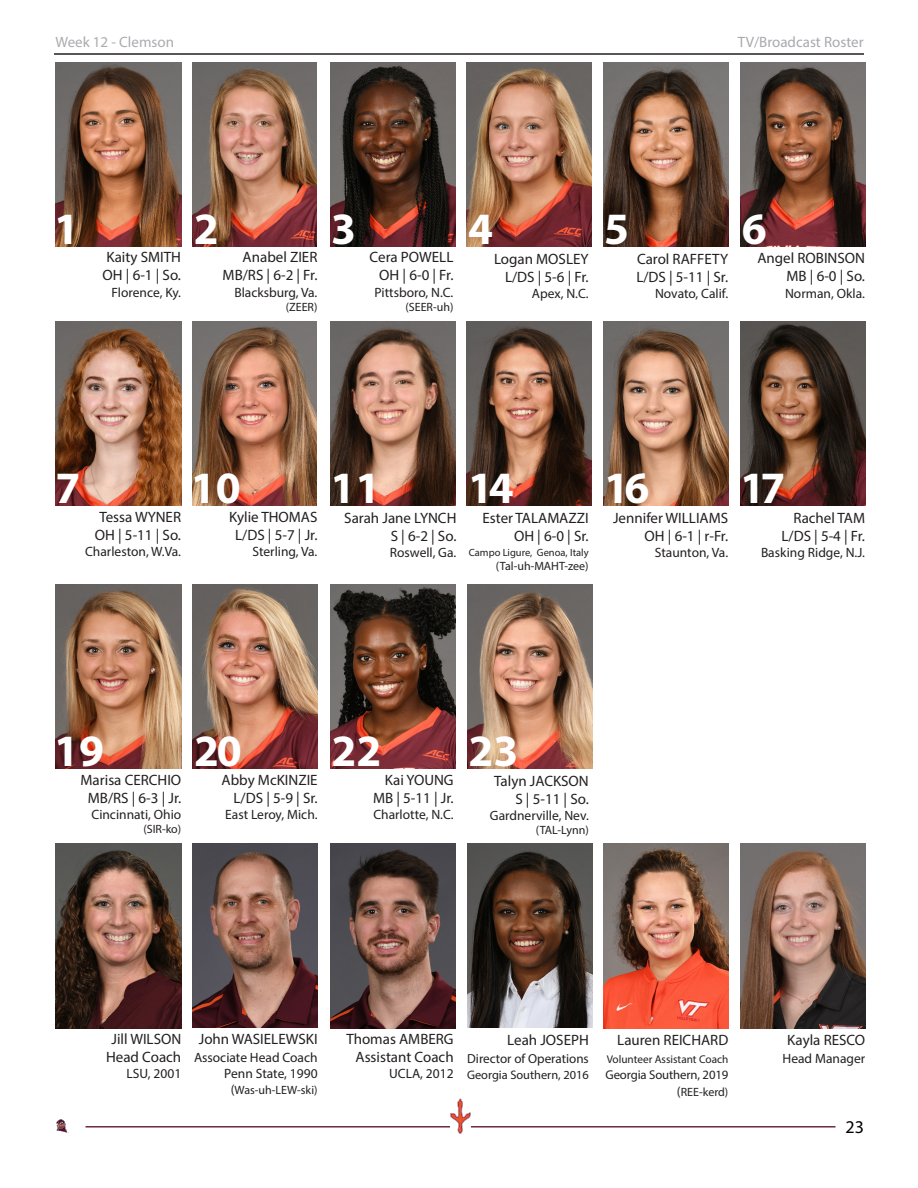
<style>
.page{position:relative;width:918px;height:1188px;background:#fff}
.page>*{position:absolute;margin:0;border:0;box-sizing:border-box;transform-origin:0 0}
.t1{font:700 45px "Myriad Pro";color:#fff}
.t2{font:18px "Myriad Pro";color:#000}
.t3{font:15px "Myriad Pro";color:#231f20}
.t4{font:15px "Myriad Pro";color:#a8a9ad}
.t5{font:15px "Myriad Pro";color:#aaabaf}
.t6{font:13.5px "Myriad Pro";color:#231f20}
.t7{font:13.2px "Myriad Pro";color:#231f20}
.t8{font:12.75px "Myriad Pro";letter-spacing:-.01em;color:#231f20}
.t9{font:12.3px "Myriad Pro";color:#231f20}
.t10{font:12px "Myriad Pro";color:#231f20}
.t11{font:11.25px "Myriad Pro";color:#231f20}
.t12{font:10.5px "Myriad Pro";color:#231f20}
.s1{font-size:13.5px}
</style>
<div class="page">
<hr style="left:54px;top:53px;width:810px;height:2px;background:#231f20">
<svg style="left:56px;top:1119px;width:13px;height:14px"></svg>
<hr style="left:86px;top:1126px;width:364px;height:2px;background:#6e2a3d">
<hr style="left:471px;top:1126px;width:365px;height:2px;background:#6e2a3d">
<svg style="left:450px;top:1099px;width:21px;height:35px"></svg>
<img style="left:55px;top:62px;width:126px;height:185px">
<img style="left:192px;top:62px;width:125px;height:184px">
<img style="left:330px;top:62px;width:125px;height:185px">
<img style="left:467px;top:62px;width:125px;height:184px">
<img style="left:603px;top:62px;width:125px;height:185px">
<img style="left:740px;top:62px;width:125px;height:185px">
<img style="left:55px;top:321px;width:126px;height:185px">
<img style="left:192px;top:321px;width:125px;height:185px">
<img style="left:330px;top:321px;width:125px;height:185px">
<img style="left:467px;top:321px;width:125px;height:185px">
<img style="left:603px;top:321px;width:125px;height:185px">
<img style="left:740px;top:321px;width:125px;height:185px">
<img style="left:55px;top:584px;width:126px;height:185px">
<img style="left:192px;top:584px;width:125px;height:185px">
<img style="left:331px;top:584px;width:124px;height:185px">
<img style="left:467px;top:584px;width:125px;height:185px">
<img style="left:55px;top:843px;width:126px;height:185px">
<img style="left:192px;top:843px;width:125px;height:185px">
<img style="left:331px;top:844px;width:124px;height:184px">
<img style="left:467px;top:843px;width:125px;height:185px">
<img style="left:604px;top:844px;width:124px;height:184px">
<img style="left:740px;top:844px;width:125px;height:184px">
<p class="t5" style="left:56px;top:33px;width:120px">Week 12 - Clemson</p>
<p class="t4" style="left:738px;top:33px;width:128px">TV/Broadcast Roster</p>
<p class="t1" style="left:54px;top:199px;width:26px">1</p>
<p class="t3" style="left:106px;top:248px;width:76px">Kaity SMITH</p>
<p class="t3" style="left:103px;top:266px;width:80px">OH | 6-1 | So.</p>
<p class="t6" style="left:112px;top:284px;width:71px">Florence, Ky.</p>
<p class="t1" style="left:194px;top:199px;width:26px">2</p>
<p class="t3" style="left:243px;top:248px;width:76px">Anabel ZIER</p>
<p class="t3" style="left:223px;top:266px;width:96px">MB/RS | 6-2 | Fr.</p>
<p class="t6" style="left:234px;top:284px;width:85px">Blacksburg, Va.</p>
<p class="t10" style="left:286px;top:300px;width:33px">(ZEER)</p>
<p class="t1" style="left:331px;top:199px;width:26px">3</p>
<p class="t3" style="left:370px;top:248px;width:85px">Cera POWELL</p>
<p class="t3" style="left:379px;top:266px;width:76px">OH | 6-0 | Fr.</p>
<p class="t6" style="left:375px;top:284px;width:80px">Pittsboro, N.C.</p>
<p class="t10" style="left:406px;top:300px;width:49px">(SEER-uh)</p>
<p class="t1" style="left:468px;top:199px;width:26px">4</p>
<p class="t3" style="left:494px;top:249px;width:96px">Logan MOSLEY</p>
<p class="t3" style="left:505px;top:267px;width:85px">L/DS | 5-6 | Fr.</p>
<p class="t6" style="left:532px;top:285px;width:58px">Apex, N.C.</p>
<p class="t1" style="left:604px;top:198px;width:26px">5</p>
<p class="t3" style="left:637px;top:249px;width:93px">Carol RAFFETY</p>
<p class="t3" style="left:636px;top:267px;width:93px">L/DS | 5-11 | Sr.</p>
<p class="t6" style="left:655px;top:285px;width:75px">Novato, Calif.</p>
<p class="t1" style="left:742px;top:197px;width:26px">6</p>
<p class="t3" style="left:757px;top:249px;width:109px">Angel ROBINSON</p>
<p class="t3" style="left:787px;top:267px;width:80px">MB | 6-0 | So.</p>
<p class="t6" style="left:785px;top:285px;width:82px">Norman, Okla.</p>
<p class="t1" style="left:56px;top:458px;width:26px">7</p>
<p class="t3" style="left:99px;top:507px;width:83px">Tessa WYNER</p>
<p class="t3" style="left:95px;top:525px;width:88px">OH | 5-11 | So.</p>
<p class="t6" style="left:85px;top:543px;width:97px">Charleston, W.Va.</p>
<p class="t1" style="left:191px;top:458px;width:51px">10</p>
<p class="t3" style="left:229px;top:507px;width:90px">Kylie THOMAS</p>
<p class="t3" style="left:235px;top:525px;width:84px">L/DS | 5-7 | Jr.</p>
<p class="t6" style="left:252px;top:543px;width:66px">Sterling, Va.</p>
<p class="t1" style="left:330px;top:458px;width:51px">11</p>
<p class="t3" style="left:344px;top:508px;width:114px">Sarah Jane LYNCH</p>
<p class="t3" style="left:391px;top:526px;width:67px">S | 6-2 | So.</p>
<p class="t6" style="left:390px;top:544px;width:68px">Roswell, Ga.</p>
<p class="t1" style="left:468px;top:458px;width:47px">14</p>
<p class="t3" style="left:482px;top:508px;width:108px">Ester TALAMAZZI</p>
<p class="t3" style="left:514px;top:526px;width:76px">OH | 6-0 | Sr.</p>
<p class="t12" style="left:469px;top:546px;width:121px">Campo Ligure, Genoa, Italy</p>
<p class="t10" style="left:496px;top:559px;width:94px">(Tal-uh-MAHT-zee)</p>
<p class="t1" style="left:604px;top:457px;width:26px">5</p>
<p class="t1" style="left:604px;top:458px;width:47px">16</p>
<p class="t1" style="left:740px;top:458px;width:47px">17</p>
<p class="t3" style="left:613px;top:508px;width:117px">Jennifer WILLIAMS</p>
<p class="t3" style="left:645px;top:526px;width:85px">OH | 6-1 | r-Fr.</p>
<p class="t6" style="left:655px;top:544px;width:75px">Staunton, Va.</p>
<p class="t3" style="left:793px;top:508px;width:73px">Rachel TAM</p>
<p class="t3" style="left:781px;top:526px;width:85px">L/DS | 5-4 | Fr.</p>
<p class="t6" style="left:761px;top:544px;width:106px">Basking Ridge, N.J.</p>
<p class="t1" style="left:54px;top:721px;width:51px">19</p>
<p class="t3" style="left:80px;top:770px;width:102px">Marisa CERCHIO</p>
<p class="t3" style="left:88px;top:788px;width:95px">MB/RS | 6-3 | Jr.</p>
<p class="t6" style="left:92px;top:806px;width:91px">Cincinnati, Ohio</p>
<p class="t10" style="left:143px;top:822px;width:39px">(SIR-ko)</p>
<p class="t1" style="left:194px;top:721px;width:49px">20</p>
<p class="t3" style="left:222px;top:770px;width:98px">Abby McKINZIE</p>
<p class="t3" style="left:234px;top:788px;width:86px">L/DS | 5-9 | Sr.</p>
<p class="t6" style="left:225px;top:806px;width:94px">East Leroy, Mich.</p>
<p class="t1" style="left:332px;top:721px;width:51px">22</p>
<p class="t3" style="left:385px;top:770px;width:70px">Kai YOUNG</p>
<p class="t3" style="left:373px;top:788px;width:82px">MB | 5-11 | Jr.</p>
<p class="t6" style="left:373px;top:806px;width:82px">Charlotte, N.C.</p>
<p class="t1" style="left:468px;top:721px;width:51px">23</p>
<p class="t3" style="left:494px;top:771px;width:96px">Talyn JACKSON</p>
<p class="t3" style="left:515px;top:789px;width:75px">S | 5-11 | So.</p>
<p class="t6" style="left:490px;top:807px;width:100px">Gardnerville, Nev.</p>
<p class="t10" style="left:536px;top:823px;width:54px">(TAL-Lynn)</p>
<p class="t3" style="left:112px;top:1030px;width:71px">Jill WILSON</p>
<p class="t3" style="left:106px;top:1048px;width:77px">Head Coach</p>
<p class="t6" style="left:127px;top:1065px;width:56px">LSU, 2001</p>
<p class="t3" style="left:199px;top:1030px;width:120px">John WASIELEWSKI</p>
<p class="t6" style="left:194px;top:1049px;width:125px">Associate Head Coach</p>
<p class="t6" style="left:224px;top:1065px;width:95px">Penn State, 1990</p>
<p class="t10" style="left:231px;top:1083px;width:88px"><span class="s1">(</span>Was-uh-LEW-ski)</p>
<p class="t3" style="left:346px;top:1030px;width:109px">Thomas AMBERG</p>
<p class="t3" style="left:356px;top:1048px;width:100px">Assistant Coach</p>
<p class="t6" style="left:389px;top:1065px;width:66px">UCLA, 2012</p>
<p class="t3" style="left:507px;top:1031px;width:83px">Leah JOSEPH</p>
<p class="t7" style="left:467px;top:1050px;width:123px">Director of Operations</p>
<p class="t9" style="left:467px;top:1068px;width:123px">Georgia Southern, 2016</p>
<p class="t3" style="left:617px;top:1031px;width:113px">Lauren REICHARD</p>
<p class="t11" style="left:607px;top:1052px;width:123px">Volunteer Assistant Coach</p>
<p class="t8" style="left:606px;top:1067px;width:124px">Georgia Southern, 2019</p>
<p class="t10" style="left:677px;top:1084px;width:53px"><span class="s1">(</span>REE-kerd)</p>
<p class="t3" style="left:787px;top:1031px;width:80px">Kayla RESCO</p>
<p class="t6" style="left:783px;top:1050px;width:84px">Head Manager</p>
<p class="t2" style="left:846px;top:1116px;width:20px">23</p>
</div>
